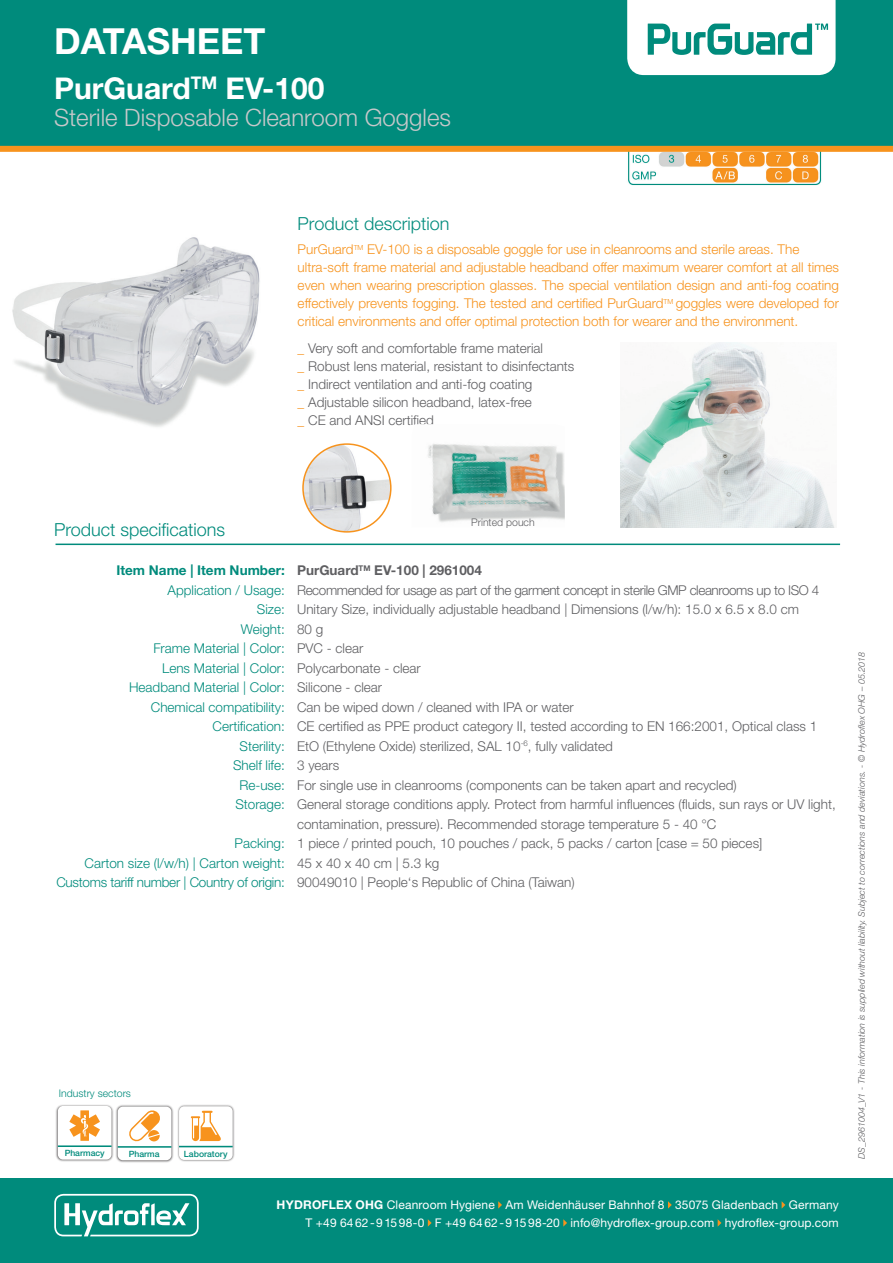
<style>
.page{position:relative;width:893px;height:1263px;background:#fff}
.page>*{position:absolute;margin:0;border:0;box-sizing:border-box;transform-origin:0 0}
.t1{font:700 36px "Helvetica Neue LT Std";color:#fff}
.t2{font:700 30px "Helvetica Neue LT Std";color:#fff}
.t3{font:300 24px "Helvetica Neue LT Std";color:#c7c8ca}
.t4{font:300 18px "Helvetica Neue LT Std";color:#008b7c}
.t5{font:300 13.5px/19.5px "Helvetica Neue LT Std";color:#5f5f62}
.t6{font:300 13.5px/18px "Helvetica Neue LT Std";color:#f7931d}
.t7{font:300 13.5px/19.5px "Helvetica Neue LT Std";color:#008b7c;text-align:right}
.t8{font:300 13.5px/19.5px "Helvetica Neue LT Std";letter-spacing:-.02em;color:#008b7c;text-align:right}
.t9{font:700 13.5px "Helvetica Neue LT Std";color:#008b7c}
.t10{font:12px/18px "Helvetica Neue LT Std";letter-spacing:.01em;color:#fff;text-align:right}
.t11{font:300 10.5px "Helvetica Neue LT Std";color:#008b7c}
.t12{font:300 10.5px "Helvetica Neue LT Std";color:#5f5f62}
.t13{font:italic 300 9px "Helvetica Neue LT Std";color:#5f5f62}
.t14{font:500 8.7px "Helvetica Neue";letter-spacing:-.005em;color:#008b7c}
.s1{color:#f7931d}
.s2{font-weight:700}
</style>
<div class="page">
<img style="left:12px;top:237px;width:328px;height:227px">
<img style="left:628px;top:152px;width:194px;height:34px">
<div style="left:0;top:0;width:893px;height:148px;background:#008b7c"></div>
<svg style="left:627px;top:0;width:209px;height:75px;background:#d4ebe9"></svg>
<div style="left:0;top:1178px;width:893px;height:85px;background:#008b7c"></div>
<svg style="left:498px;top:1201px;width:4px;height:7px"></svg>
<svg style="left:668px;top:1201px;width:4px;height:7px"></svg>
<svg style="left:782px;top:1201px;width:3px;height:7px"></svg>
<svg style="left:428px;top:1219px;width:4px;height:7px"></svg>
<svg style="left:563px;top:1219px;width:4px;height:7px"></svg>
<svg style="left:718px;top:1219px;width:3px;height:7px"></svg>
<svg style="left:54px;top:1194px;width:145px;height:42px"></svg>
<hr style="left:56px;top:544px;width:784px;height:1px;background:#008b7c">
<div style="left:0;top:146px;width:893px;height:6px;background:#f7931d"></div>
<img style="left:55px;top:1105px;width:119px;height:58px">
<div style="left:118px;top:1106px;width:53px;height:54px;background:#fff;border-radius:5px"></div>
<svg style="left:129px;top:1110px;width:31px;height:32px"></svg>
<hr style="left:118px;top:1146px;width:53px;height:2px;background:#008b7c">
<img style="left:177px;top:1105px;width:58px;height:57px">
<div style="left:179px;top:1106px;width:54px;height:54px;background:#fff;border-radius:5px"></div>
<hr style="left:179px;top:1146px;width:54px;height:1px;background:#008b7c">
<svg style="left:191px;top:1111px;width:30px;height:30px"></svg>
<div style="left:58px;top:1106px;width:54px;height:53px;background:#fff;border-radius:5px"></div>
<hr style="left:58px;top:1145px;width:54px;height:2px;background:#008b7c">
<svg style="left:69px;top:1110px;width:31px;height:31px"></svg>
<img style="left:303px;top:444px;width:88px;height:88px;border-radius:44px">
<div style="left:302px;top:443px;width:90px;height:90px;border:2px solid #f7931d;border-radius:50%"></div>
<img style="left:428px;top:444px;width:137px;height:78px">
<img style="left:621px;top:343px;width:213px;height:184px">
<h1 class="t1" style="left:54px;top:19px;width:213px">DATASHEET</h1>
<h2 class="t2" style="left:54px;top:70px;width:272px">PurGuard<sup>TM</sup> EV-100</h2>
<h3 class="t3" style="left:54px;top:103px;width:399px">Sterile Disposable Cleanroom Goggles</h3>
<h3 class="t4" style="left:298px;top:212px;width:153px">Product description</h3>
<p class="t6" style="left:298px;top:240px;width:543px">PurGuard<sup>TM</sup> EV-100 is a disposable goggle for use in cleanrooms and sterile areas. The ultra-soft frame material and adjustable headband offer maximum wearer comfort at all times even when wearing prescription glasses. The special ventilation design and anti-fog coating effectively prevents fogging. The tested and certified PurGuard<sup>TM</sup> goggles were developed for critical environments and offer optimal protection both for wearer and the environment.</p>
<p class="t5" style="left:298px;top:339px;width:278px;line-height:18px"><span class="s1">_</span> Very soft and comfortable frame material<br><span class="s1">_</span> Robust lens material, resistant to disinfectants <span class="s1">_</span> Indirect ventilation and anti-fog coating<br><span class="s1">_</span> Adjustable silicon headband, latex-free<br><span class="s1">_</span> CE and ANSI certified</p>
<h3 class="t4" style="left:54px;top:518px;width:173px">Product specifications</h3>
<p class="t9" style="left:116px;top:562px;width:170px">Item Name | Item Number:</p>
<p class="t7" style="left:129px;top:580px;width:157px">Application / Usage:<br>Size:<br>Weight:<br>Frame Material | Color:<br>Lens Material | Color:<br>Headband Material | Color:<br>Chemical compatibility:<br>Certification:<br>Sterility:<br>Shelf life:<br>Re-use:<br>Storage:</p>
<p class="t8" style="left:56px;top:833px;width:230px">Packing:<br>Carton size (l/w/h) | Carton weight:<br>Customs tariff number | Country of origin:</p>
<p class="t12" style="left:471px;top:516px;width:65px">Printed pouch</p>
<p class="t5" style="left:297px;top:560px;width:540px"><span class="s2">PurGuard</span><sup>TM</sup> <span class="s2">EV-100 | 2961004<br></span>Recommended for usage as part of the garment concept in sterile GMP cleanrooms up to ISO 4<br>Unitary Size, individually adjustable headband | Dimensions (l/w/h): 15.0 x 6.5 x 8.0 cm<br>80 g<br>PVC - clear<br>Polycarbonate - clear<br>Silicone - clear<br>Can be wiped down / cleaned with IPA or water<br>CE certified as PPE product category II, tested according to EN 166:2001, Optical class 1<br>EtO (Ethylene Oxide) sterilized, SAL 10<sup>-6</sup>, fully validated<br>3 years<br>For single use in cleanrooms (components can be taken apart and recycled)<br>General storage conditions apply. Protect from harmful influences (fluids, sun rays or UV light, contamination, pressure). Recommended storage temperature 5 - 40 °C<br>1 piece / printed pouch, 10 pouches / pack, 5 packs / carton [case = 50 pieces]<br>45 x 40 x 40 cm | 5.3 kg<br>90049010 | People‘s Republic of China (Taiwan)</p>
<p class="t11" style="left:59px;top:1087px;width:74px">Industry sectors</p>
<p class="t14" style="left:65px;top:1148px;width:41px">Pharmacy</p>
<p class="t14" style="left:129px;top:1149px;width:32px">Pharma</p>
<p class="t14" style="left:184px;top:1148px;width:45px">Laboratory</p>
<p class="t10" style="left:277px;top:1195px;width:564px"><span class="s2">HYDROFLEX OHG</span> Cleanroom Hygiene Am Weidenhäuser Bahnhof 8 35075 Gladenbach Germany<br>T +49 6462-91598-0 F +49 6462-91598-20 info@hydroflex-group.com hydroflex-group.com</p>
<p class="t13" style="left:856px;top:1159px;width:508px;rotate:-90deg">DS_2961004_V1 - This information is supplied without liability. Subject to corrections and deviations. - © Hydroflex OHG – 05.2018</p>
</div>
